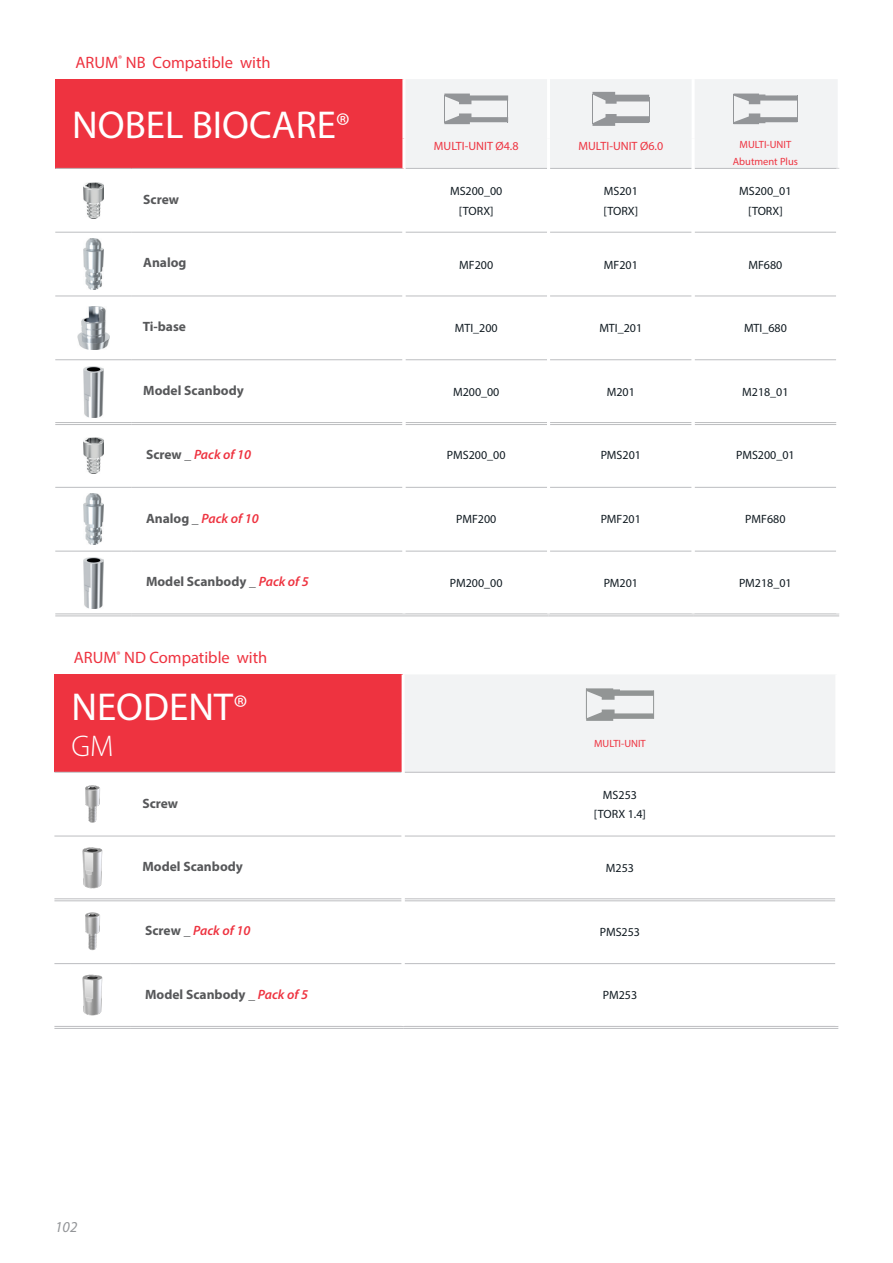
<style>
.page{position:relative;width:893px;height:1263px;background:#fff}
.page>*{position:absolute;margin:0;border:0;box-sizing:border-box;transform-origin:0 0}
.t1{font:39px "Myriad Pro";color:#fff}
.t2{font:300 30px "Myriad Pro";color:#fff}
.t3{font:16.5px "Myriad Pro";color:#ee3340}
.t4{font:italic 15.15px "Myriad Pro";color:#939598}
.t5{font:700 13.5px "Myriad Pro";color:#57585a}
.t6{font:italic 600 13.5px "Myriad Pro";color:#ee3340}
.t7{font:12px "Myriad Pro";color:#101a21}
.t8{font:12px "Myriad Pro";color:#ee3340}
.t9{font:10.5px "Myriad Pro";color:#ee3340}
.s1{font-weight:300;font-size:36px}
.s2{font-weight:700;font-style:normal;color:#57585a}
.s3{font-weight:600;font-style:italic;color:#ee3340}
</style>
<div class="page">
<div style="left:55px;top:79px;width:349px;height:89px;background:#ee3340"></div>
<hr style="left:405px;top:487px;width:142px;height:1px;background:#bcbdc0">
<hr style="left:550px;top:487px;width:142px;height:1px;background:#bcbdc0">
<hr style="left:695px;top:487px;width:141px;height:1px;background:#bcbdc0">
<hr style="left:405px;top:551px;width:142px;height:1px;background:#bcbdc0">
<hr style="left:550px;top:551px;width:142px;height:1px;background:#bcbdc0">
<hr style="left:695px;top:551px;width:141px;height:1px;background:#bcbdc0">
<hr style="left:55px;top:168px;width:77px;height:1px;background:#bcbdc0">
<hr style="left:132px;top:168px;width:270px;height:1px;background:#bcbdc0">
<hr style="left:55px;top:232px;width:77px;height:1px;background:#bcbdc0">
<hr style="left:132px;top:232px;width:270px;height:1px;background:#bcbdc0">
<hr style="left:55px;top:296px;width:77px;height:1px;background:#bcbdc0">
<hr style="left:132px;top:296px;width:270px;height:1px;background:#bcbdc0">
<hr style="left:55px;top:359px;width:77px;height:1px;background:#bcbdc0">
<hr style="left:132px;top:359px;width:270px;height:1px;background:#bcbdc0">
<hr style="left:55px;top:487px;width:77px;height:1px;background:#bcbdc0">
<hr style="left:132px;top:487px;width:270px;height:1px;background:#bcbdc0">
<hr style="left:55px;top:551px;width:77px;height:1px;background:#bcbdc0">
<hr style="left:132px;top:551px;width:270px;height:1px;background:#bcbdc0">
<hr style="left:405px;top:168px;width:142px;height:1px;background:#bcbdc0">
<hr style="left:550px;top:168px;width:142px;height:1px;background:#bcbdc0">
<hr style="left:695px;top:168px;width:144px;height:1px;background:#bcbdc0">
<hr style="left:405px;top:232px;width:142px;height:1px;background:#bcbdc0">
<hr style="left:550px;top:232px;width:142px;height:1px;background:#bcbdc0">
<hr style="left:695px;top:232px;width:141px;height:1px;background:#bcbdc0">
<hr style="left:405px;top:296px;width:142px;height:1px;background:#bcbdc0">
<hr style="left:550px;top:296px;width:142px;height:1px;background:#bcbdc0">
<hr style="left:695px;top:296px;width:141px;height:1px;background:#bcbdc0">
<hr style="left:405px;top:359px;width:142px;height:1px;background:#bcbdc0">
<hr style="left:550px;top:359px;width:142px;height:1px;background:#bcbdc0">
<hr style="left:695px;top:359px;width:141px;height:1px;background:#bcbdc0">
<hr style="left:55px;top:613px;width:77px;height:1px;background:#bcbdc0">
<hr style="left:55px;top:615px;width:77px;height:1px;background:#bcbdc0">
<hr style="left:132px;top:613px;width:272px;height:1px;background:#bcbdc0">
<hr style="left:132px;top:615px;width:272px;height:1px;background:#bcbdc0">
<hr style="left:404px;top:613px;width:145px;height:1px;background:#bcbdc0">
<hr style="left:404px;top:615px;width:145px;height:1px;background:#bcbdc0">
<hr style="left:549px;top:613px;width:144px;height:1px;background:#bcbdc0">
<hr style="left:549px;top:615px;width:144px;height:1px;background:#bcbdc0">
<hr style="left:693px;top:613px;width:146px;height:1px;background:#bcbdc0">
<hr style="left:693px;top:615px;width:146px;height:1px;background:#bcbdc0">
<hr style="left:55px;top:422px;width:77px;height:1px;background:#bcbdc0">
<hr style="left:55px;top:424px;width:77px;height:1px;background:#bcbdc0">
<hr style="left:132px;top:422px;width:270px;height:1px;background:#bcbdc0">
<hr style="left:132px;top:424px;width:270px;height:1px;background:#bcbdc0">
<hr style="left:405px;top:422px;width:142px;height:1px;background:#bcbdc0">
<hr style="left:405px;top:424px;width:142px;height:1px;background:#bcbdc0">
<hr style="left:550px;top:422px;width:142px;height:1px;background:#bcbdc0">
<hr style="left:550px;top:424px;width:142px;height:1px;background:#bcbdc0">
<hr style="left:695px;top:422px;width:141px;height:1px;background:#bcbdc0">
<hr style="left:695px;top:424px;width:141px;height:1px;background:#bcbdc0">
<hr style="left:402px;top:79px;width:3px;height:60px;background:#fff">
<hr style="left:402px;top:139px;width:3px;height:29px;background:#fff">
<svg style="left:406px;top:79px;width:432px;height:89px"></svg>
<img style="left:83px;top:182px;width:21px;height:36px">
<img style="left:84px;top:239px;width:19px;height:51px">
<img style="left:78px;top:307px;width:31px;height:42px">
<img style="left:83px;top:366px;width:21px;height:51px">
<img style="left:83px;top:437px;width:21px;height:36px">
<img style="left:84px;top:494px;width:19px;height:51px">
<img style="left:83px;top:557px;width:21px;height:51px">
<div style="left:54px;top:674px;width:349px;height:98px;background:#ee3340"></div>
<hr style="left:405px;top:836px;width:430px;height:1px;background:#bcbdc0">
<hr style="left:54px;top:772px;width:77px;height:1px;background:#bcbdc0">
<hr style="left:131px;top:772px;width:271px;height:1px;background:#bcbdc0">
<hr style="left:54px;top:836px;width:77px;height:1px;background:#bcbdc0">
<hr style="left:131px;top:836px;width:271px;height:1px;background:#bcbdc0">
<hr style="left:131px;top:963px;width:271px;height:1px;background:#bcbdc0">
<hr style="left:405px;top:772px;width:430px;height:1px;background:#bcbdc0">
<hr style="left:131px;top:1026px;width:272px;height:1px;background:#bcbdc0">
<hr style="left:131px;top:1028px;width:272px;height:1px;background:#bcbdc0">
<hr style="left:54px;top:898px;width:77px;height:1px;background:#bcbdc0">
<hr style="left:54px;top:900px;width:77px;height:1px;background:#bcbdc0">
<hr style="left:131px;top:898px;width:271px;height:1px;background:#bcbdc0">
<hr style="left:131px;top:900px;width:271px;height:1px;background:#bcbdc0">
<hr style="left:405px;top:898px;width:430px;height:1px;background:#bcbdc0">
<hr style="left:405px;top:900px;width:430px;height:1px;background:#bcbdc0">
<hr style="left:54px;top:1026px;width:77px;height:1px;background:#bcbdc0">
<hr style="left:54px;top:1028px;width:77px;height:1px;background:#bcbdc0">
<hr style="left:403px;top:1026px;width:435px;height:1px;background:#bcbdc0">
<hr style="left:403px;top:1028px;width:435px;height:1px;background:#bcbdc0">
<hr style="left:54px;top:963px;width:77px;height:1px;background:#bcbdc0">
<hr style="left:405px;top:963px;width:430px;height:1px;background:#bcbdc0">
<hr style="left:402px;top:674px;width:3px;height:60px;background:#fff">
<hr style="left:402px;top:734px;width:3px;height:38px;background:#fff">
<img style="left:85px;top:785px;width:15px;height:38px">
<img style="left:83px;top:847px;width:20px;height:41px">
<img style="left:85px;top:912px;width:15px;height:39px">
<img style="left:83px;top:975px;width:20px;height:41px">
<div style="left:405px;top:675px;width:430px;height:97px;background:#f2f3f4"></div>
<p class="t3" style="left:75px;top:52px;width:197px">ARUM<sup>®</sup> NB Compatible with</p>
<p class="t1" style="left:72px;top:101px;width:279px">NOBEL BIOCARE<span class="s1">®</span></p>
<p class="t5" style="left:143px;top:190px;width:37px">Screw</p>
<p class="t8" style="left:434px;top:138px;width:86px">MULTI-UNIT Ø4.8</p>
<p class="t8" style="left:578px;top:138px;width:86px">MULTI-UNIT Ø6.0</p>
<p class="t9" style="left:740px;top:138px;width:53px">MULTI-UNIT</p>
<p class="t9" style="left:733px;top:155px;width:67px">Abutment Plus</p>
<p class="t7" style="left:450px;top:184px;width:54px">MS200_00</p>
<p class="t7" style="left:459px;top:203px;width:36px">[TORX]</p>
<p class="t7" style="left:604px;top:184px;width:36px">MS201</p>
<p class="t7" style="left:603px;top:203px;width:36px">[TORX]</p>
<p class="t7" style="left:739px;top:184px;width:54px">MS200_01</p>
<p class="t7" style="left:748px;top:203px;width:36px">[TORX]</p>
<p class="t5" style="left:143px;top:254px;width:45px">Analog</p>
<p class="t7" style="left:459px;top:257px;width:35px">MF200</p>
<p class="t7" style="left:604px;top:257px;width:35px">MF201</p>
<p class="t7" style="left:748px;top:257px;width:35px">MF680</p>
<p class="t5" style="left:143px;top:318px;width:45px">Ti-base</p>
<p class="t7" style="left:455px;top:321px;width:44px">MTI_200</p>
<p class="t7" style="left:599px;top:321px;width:44px">MTI_201</p>
<p class="t7" style="left:744px;top:321px;width:44px">MTI_680</p>
<p class="t5" style="left:143px;top:382px;width:102px">Model Scanbody</p>
<p class="t7" style="left:453px;top:385px;width:48px">M200_00</p>
<p class="t7" style="left:607px;top:385px;width:30px">M201</p>
<p class="t7" style="left:742px;top:385px;width:48px">M218_01</p>
<p class="t6" style="left:146px;top:446px;width:107px"><span class="s2">Screw _</span> Pack of 10</p>
<p class="t7" style="left:447px;top:448px;width:60px">PMS200_00</p>
<p class="t7" style="left:601px;top:448px;width:42px">PMS201</p>
<p class="t7" style="left:736px;top:448px;width:60px">PMS200_01</p>
<p class="t6" style="left:146px;top:509px;width:114px"><span class="s2">Analog _</span> Pack of 10</p>
<p class="t7" style="left:456px;top:512px;width:42px">PMF200</p>
<p class="t7" style="left:601px;top:512px;width:42px">PMF201</p>
<p class="t7" style="left:745px;top:512px;width:42px">PMF680</p>
<p class="t5" style="left:146px;top:573px;width:164px">Model Scanbody _ <span class="s3">Pack of 5</span></p>
<p class="t7" style="left:450px;top:575px;width:54px">PM200_00</p>
<p class="t7" style="left:604px;top:575px;width:36px">PM201</p>
<p class="t7" style="left:739px;top:575px;width:54px">PM218_01</p>
<p class="t3" style="left:74px;top:647px;width:195px">ARUM<sup>®</sup> ND Compatible with</p>
<p class="t1" style="left:71px;top:683px;width:178px">NEODENT<span class="s1">®</span></p>
<p class="t2" style="left:71px;top:728px;width:44px">GM</p>
<p class="t9" style="left:594px;top:736px;width:53px">MULTI-UNIT</p>
<p class="t5" style="left:142px;top:794px;width:37px">Screw</p>
<p class="t7" style="left:603px;top:787px;width:36px">MS253</p>
<p class="t7" style="left:594px;top:807px;width:54px">[TORX 1.4]</p>
<p class="t5" style="left:142px;top:858px;width:102px">Model Scanbody</p>
<p class="t7" style="left:606px;top:861px;width:30px">M253</p>
<p class="t6" style="left:145px;top:922px;width:107px"><span class="s2">Screw _</span> Pack of 10</p>
<p class="t7" style="left:600px;top:925px;width:42px">PMS253</p>
<p class="t5" style="left:145px;top:985px;width:164px">Model Scanbody _ <span class="s3">Pack of 5</span></p>
<p class="t7" style="left:603px;top:988px;width:36px">PM253</p>
<p class="t4" style="left:55px;top:1218px;width:24px">102</p>
</div>
